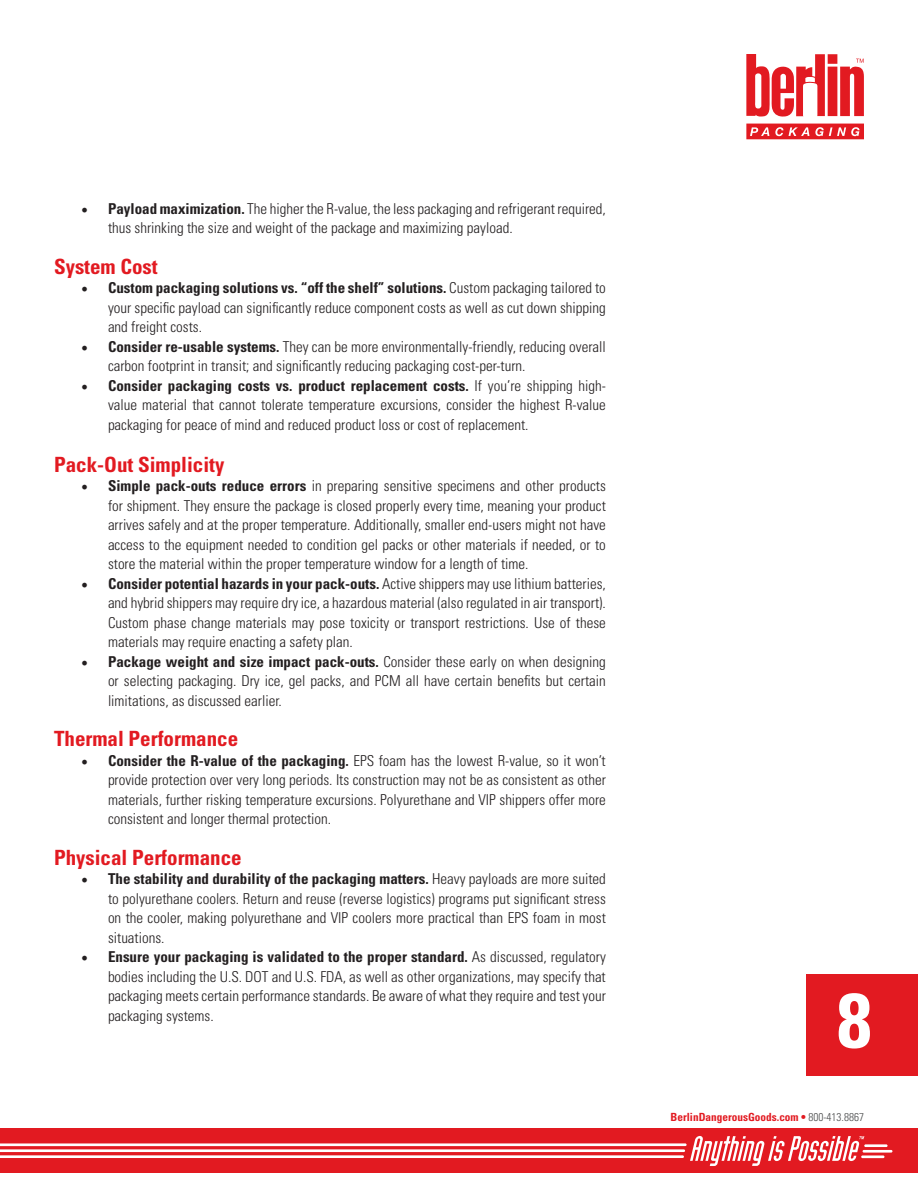
<style>
.page{position:relative;width:918px;height:1188px;background:#fff}
.page>*{position:absolute;margin:0;border:0;box-sizing:border-box;transform-origin:0 0}
.t1{font:700 condensed 77.4px "Univers LT Std";color:#fff}
.t2{font:700 condensed 21px "Univers LT Std";color:#e21a21}
.t3{font:300 condensed 15px/19.5px "Univers LT Std";color:#231f20;text-align:justify}
.t4{font:700 condensed 11.25px "Univers LT Std";color:#e21a21}
.s1{font-family:"Minion Pro";font-weight:400;font-stretch:normal;font-size:18px}
.s2{font-weight:700}
.s3{font-weight:300;color:#4b4c4d}
</style>
<div class="page">
<div style="left:807px;top:974px;width:111px;height:102px;background:#e21a21"></div>
<div style="left:0;top:1128px;width:918px;height:45px;background:#e21a21"></div>
<hr style="left:864px;top:1144px;width:24px;height:3px;background:#fff">
<hr style="left:863px;top:1150px;width:29px;height:3px;background:#fff">
<hr style="left:861px;top:1155px;width:23px;height:3px;background:#fff">
<svg style="left:0;top:1136px;width:864px;height:30px"></svg>
<svg style="left:746px;top:54px;width:118px;height:63px"></svg>
<svg style="left:746px;top:124px;width:118px;height:15px;background:#e64147"></svg>
<p class="t3" style="left:108px;top:199px;width:499px;text-indent:-27px"><span class="s1">•</span> <span class="s2">Payload maximization.</span> The higher the R-value, the less packaging and refrigerant required, thus shrinking the size and weight of the package and maximizing payload.</p>
<p class="t2" style="left:54px;top:254px;width:105px">System Cost</p>
<p class="t3" style="left:108px;top:278px;width:499px;text-indent:-27px"><span class="s1">•</span> <span class="s2">Custom packaging solutions vs. “off the shelf” solutions.</span> Custom packaging tailored to your specific payload can significantly reduce component costs as well as cut down shipping and freight costs.</p>
<p class="t3" style="left:108px;top:337px;width:499px;text-indent:-27px"><span class="s1">•</span> <span class="s2">Consider re-usable systems.</span> They can be more environmentally-friendly, reducing overall carbon footprint in transit; and significantly reducing packaging cost-per-turn.</p>
<p class="t3" style="left:108px;top:376px;width:499px;text-indent:-27px"><span class="s1">•</span> <span class="s2">Consider packaging costs vs. product replacement costs.</span> If you’re shipping high&shy;value material that cannot tolerate temperature excursions, consider the highest R-value packaging for peace of mind and reduced product loss or cost of replacement.</p>
<p class="t2" style="left:54px;top:452px;width:172px">Pack-Out Simplicity</p>
<p class="t3" style="left:108px;top:476px;width:499px;text-indent:-27px"><span class="s1">•</span> <span class="s2">Simple pack-outs reduce errors</span> in preparing sensitive specimens and other products for shipment. They ensure the package is closed properly every time, meaning your product arrives safely and at the proper temperature. Additionally, smaller end-users might not have access to the equipment needed to condition gel packs or other materials if needed, or to store the material within the proper temperature window for a length of time.</p>
<p class="t3" style="left:108px;top:574px;width:499px;text-indent:-27px"><span class="s1">•</span> <span class="s2">Consider potential hazards in your pack-outs.</span> Active shippers may use lithium batteries, and hybrid shippers may require dry ice, a hazardous material (also regulated in air transport).<br>Custom phase change materials may pose toxicity or transport restrictions. Use of these materials may require enacting a safety plan.</p>
<p class="t3" style="left:108px;top:652px;width:499px;text-indent:-27px"><span class="s1">•</span> <span class="s2">Package weight and size impact pack-outs.</span> Consider these early on when designing or selecting packaging. Dry ice, gel packs, and PCM all have certain benefits but certain limitations, as discussed earlier.</p>
<p class="t2" style="left:54px;top:726px;width:186px">Thermal Performance</p>
<p class="t3" style="left:108px;top:751px;width:499px;text-indent:-27px"><span class="s1">•</span> <span class="s2">Consider the R-value of the packaging.</span> EPS foam has the lowest R-value, so it won’t provide protection over very long periods. Its construction may not be as consistent as other materials, further risking temperature excursions. Polyurethane and VIP shippers offer more consistent and longer thermal protection.</p>
<p class="t2" style="left:54px;top:845px;width:189px">Physical Performance</p>
<p class="t3" style="left:108px;top:869px;width:499px;text-indent:-27px"><span class="s1">•</span> <span class="s2">The stability and durability of the packaging matters.</span> Heavy payloads are more suited to polyurethane coolers. Return and reuse (reverse logistics) programs put significant stress on the cooler, making polyurethane and VIP coolers more practical than EPS foam in most situations.</p>
<p class="t3" style="left:108px;top:947px;width:499px;text-indent:-27px"><span class="s1">•</span> <span class="s2">Ensure your packaging is validated to the proper standard.</span> As discussed, regulatory bodies including the U.S. DOT and U.S. FDA, as well as other organizations, may specify that packaging meets certain performance standards. Be aware of what they require and test your packaging systems.</p>
<h1 class="t1" style="left:837px;top:973px;width:36px">8</h1>
<p class="t4" style="left:671px;top:1110px;width:195px">BerlinDangerousGoods.com • <span class="s3">800-413.8867</span></p>
</div>
